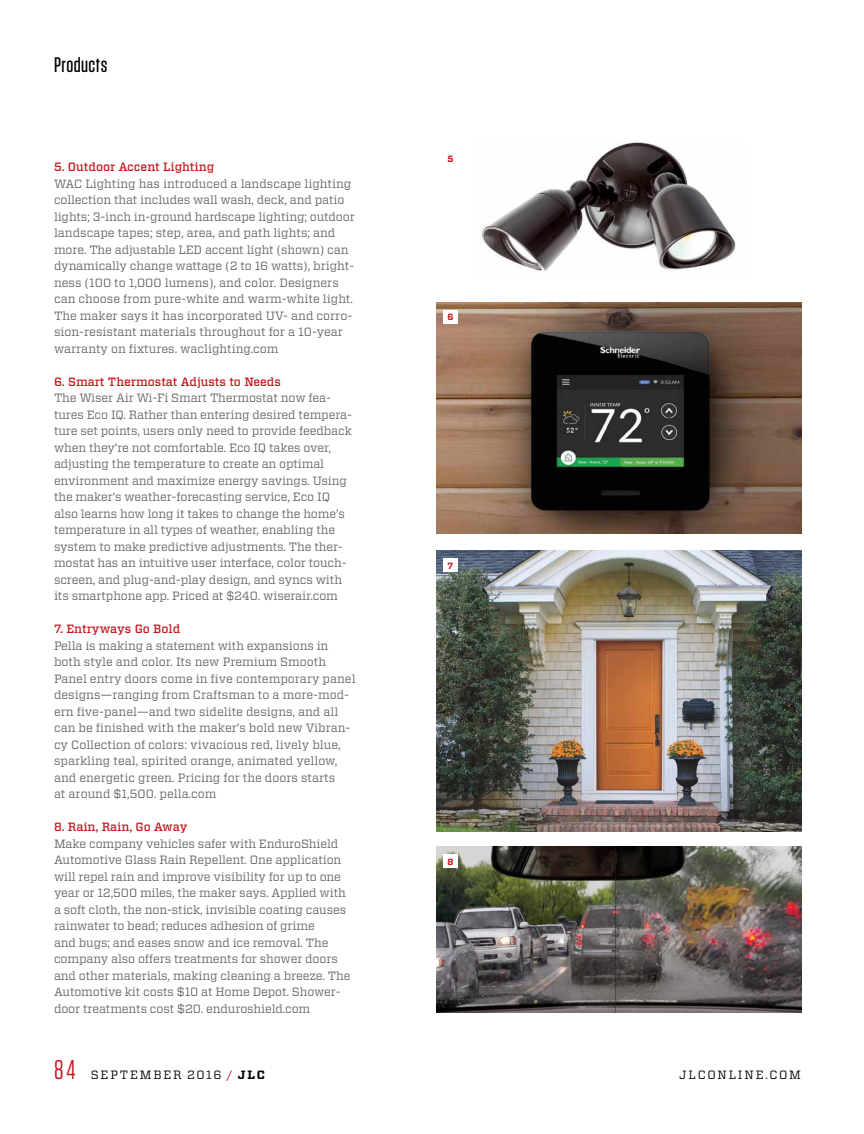
<style>
.page{position:relative;width:864px;height:1134px;background:#fff}
.page>*{position:absolute;margin:0;border:0;box-sizing:border-box;transform-origin:0 0}
.t1{font:27px "Tungsten";color:#c4161c}
.t2{font:500 21px "Tungsten";letter-spacing:.02em;color:#000}
.t3{font:12px/16.5px "Vitesse";letter-spacing:-.01em;color:#636466}
.t4{font:500 12px "Vitesse";color:#c4161c}
.t5{font:12px "Vitesse";letter-spacing:.15em;color:#000}
.t6{font:700 9px "Vitesse";color:#c4161c}
.s1{color:#c4161c}
.s2{font-weight:700}
</style>
<div class="page">
<img style="left:437px;top:847px;width:365px;height:166px">
<img style="left:437px;top:302px;width:365px;height:232px">
<img style="left:437px;top:551px;width:365px;height:281px">
<div style="left:443px;top:310px;width:15px;height:13px;background:#fff"></div>
<div style="left:443px;top:558px;width:15px;height:14px;background:#fff"></div>
<div style="left:443px;top:854px;width:15px;height:14px;background:#fff"></div>
<img style="left:481px;top:142px;width:256px;height:129px">
<h2 class="t2" style="left:54px;top:54px;width:55px">Products</h2>
<p class="t4" style="left:54px;top:159px;width:162px">5. Outdoor Accent Lighting</p>
<p class="t3" style="left:54px;top:175px;width:302px">WAC Lighting has introduced a landscape lighting collection that includes wall wash, deck, and patio lights; 3-inch in-ground hardscape lighting; outdoor landscape tapes; step, area, and path lights; and more. The adjustable LED accent light (shown) can dynamically change wattage (2 to 16 watts), bright&shy;ness (100 to 1,000 lumens), and color. Designers can choose from pure-white and warm-white light.<br>The maker says it has incorporated UV- and corro&shy;sion-resistant materials throughout for a 10-year warranty on fixtures. waclighting.com</p>
<p class="t4" style="left:54px;top:373px;width:229px">6. Smart Thermostat Adjusts to Needs</p>
<p class="t3" style="left:54px;top:389px;width:300px">The Wiser Air Wi-Fi Smart Thermostat now fea&shy;tures Eco IQ. Rather than entering desired tempera&shy;ture set points, users only need to provide feedback when they’re not comfortable. Eco IQ takes over, adjusting the temperature to create an optimal environment and maximize energy savings. Using the maker’s weather-forecasting service, Eco IQ also learns how long it takes to change the home’s temperature in all types of weather, enabling the system to make predictive adjustments. The ther&shy;mostat has an intuitive user interface, color touch&shy;screen, and plug-and-play design, and syncs with its smartphone app. Priced at $240. wiserair.com</p>
<p class="t4" style="left:54px;top:621px;width:128px">7. Entryways Go Bold</p>
<p class="t3" style="left:54px;top:637px;width:303px">Pella is making a statement with expansions in both style and color. Its new Premium Smooth Panel entry doors come in five contemporary panel designs—ranging from Craftsman to a more-mod&shy;ern five-panel—and two sidelite designs, and all can be finished with the maker’s bold new Vibran&shy;cy Collection of colors: vivacious red, lively blue, sparkling teal, spirited orange, animated yellow, and energetic green. Pricing for the doors starts<br>at around $1,500. pella.com</p>
<p class="t4" style="left:54px;top:819px;width:135px">8. Rain, Rain, Go Away</p>
<p class="t3" style="left:54px;top:835px;width:298px">Make company vehicles safer with EnduroShield Automotive Glass Rain Repellent. One application will repel rain and improve visibility for up to one year or 12,500 miles, the maker says. Applied with a soft cloth, the non-stick, invisible coating causes rainwater to bead; reduces adhesion of grime<br>and bugs; and eases snow and ice removal. The company also offers treatments for shower doors and other materials, making cleaning a breeze. The Automotive kit costs $10 at Home Depot. Shower&shy;door treatments cost $20. enduroshield.com</p>
<p class="t6" style="left:447px;top:153px;width:7px">5</p>
<p class="t6" style="left:447px;top:311px;width:8px">6</p>
<p class="t6" style="left:447px;top:560px;width:7px">7</p>
<p class="t6" style="left:447px;top:856px;width:7px">8</p>
<h1 class="t1" style="left:54px;top:1055px;width:23px">84</h1>
<p class="t5" style="left:91px;top:1066px;width:175px">SEPTEMBER 2016 <span class="s1">/</span> <span class="s2">JLC</span></p>
<p class="t5" style="left:679px;top:1066px;width:123px">JLCONLINE.COM</p>
</div>
